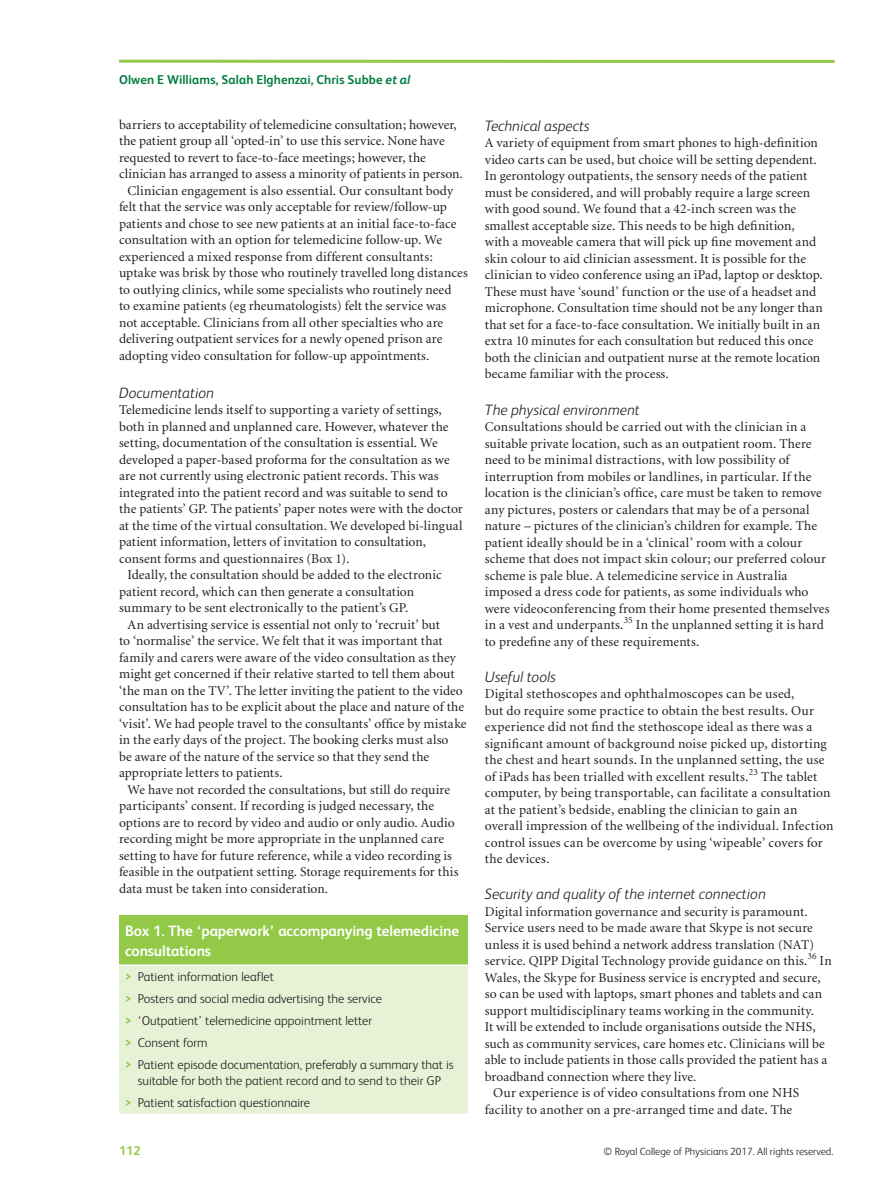
<style>
.page{position:relative;width:893px;height:1191px;background:#fff}
.page>*{position:absolute;margin:0;border:0;box-sizing:border-box;transform-origin:0 0}
.t1{font:italic 300 15px "FS Albert";color:#231f20}
.t2{font:700 15px/20.2px "FS Albert";letter-spacing:-.01em;color:#fff}
.t3{font:13.5px/16.5px "Minion";letter-spacing:.005em;color:#231f20}
.t4{font:300 12.75px/21.9px "FS Albert";color:#231f20}
.t5{font:700 12.75px "FS Albert";letter-spacing:.005em;color:#007d43}
.t6{font:700 12.75px "FS Albert";color:#92c947}
.t7{font:300 10.5px "FS Albert";color:#231f20}
.s1{font-style:italic}
.s2{font-weight:700;color:#92c947}
</style>
<div class="page">
<hr style="left:119px;top:60px;width:715px;height:3px;background:#92c947">
<div style="left:119px;top:915px;width:349px;height:50px;background:#92c947"></div>
<div style="left:119px;top:966px;width:349px;height:147px;background:#e6f1d6"></div>
<hr style="left:119px;top:964px;width:349px;height:2px;background:#fff">
<p class="t5" style="left:119px;top:74px;width:293px">Olwen E Williams, Salah Elghenzai, Chris Subbe <span class="s1">et al</span></p>
<p class="t3" style="left:119px;top:117px;width:339px">barriers to acceptability of telemedicine consultation; however,</p>
<p class="t3" style="left:119px;top:134px;width:327px">the patient group all ‘opted-in’ to use this service. None have</p>
<p class="t3" style="left:119px;top:150px;width:308px">requested to revert to face-to-face meetings; however, the</p>
<p class="t3" style="left:119px;top:167px;width:345px">clinician has arranged to assess a minority of patients in person.</p>
<p class="t3" style="left:128px;top:183px;width:327px">Clinician engagement is also essential. Our consultant body</p>
<p class="t3" style="left:119px;top:200px;width:330px">felt that the service was only acceptable for review/follow-up</p>
<p class="t3" style="left:119px;top:216px;width:339px">patients and chose to see new patients at an initial face-to-face</p>
<p class="t3" style="left:119px;top:233px;width:324px">consultation with an option for telemedicine follow-up. We</p>
<p class="t3" style="left:119px;top:249px;width:315px">experienced a mixed response from different consultants:</p>
<p class="t3" style="left:119px;top:266px;width:350px">uptake was brisk by those who routinely travelled long distances</p>
<p class="t3" style="left:119px;top:282px;width:334px">to outlying clinics, while some specialists who routinely need</p>
<p class="t3" style="left:119px;top:299px;width:329px">to examine patients (eg rheumatologists) felt the service was</p>
<p class="t3" style="left:119px;top:315px;width:326px">not acceptable. Clinicians from all other specialties who are</p>
<p class="t3" style="left:119px;top:332px;width:325px">delivering outpatient services for a newly opened prison are</p>
<p class="t3" style="left:119px;top:348px;width:312px">adopting video consultation for follow-up appointments.</p>
<p class="t1" style="left:119px;top:387px;width:97px">Documentation</p>
<p class="t3" style="left:119px;top:403px;width:324px">Telemedicine lends itself to supporting a variety of settings,</p>
<p class="t3" style="left:119px;top:419px;width:331px">both in planned and unplanned care. However, whatever the</p>
<p class="t3" style="left:119px;top:436px;width:320px">setting, documentation of the consultation is essential. We</p>
<p class="t3" style="left:119px;top:452px;width:332px">developed a paper-based proforma for the consultation as we</p>
<p class="t3" style="left:119px;top:469px;width:321px">are not currently using electronic patient records. This was</p>
<p class="t3" style="left:119px;top:485px;width:330px">integrated into the patient record and was suitable to send to</p>
<p class="t3" style="left:119px;top:502px;width:345px">the patients’ GP. The patients’ paper notes were with the doctor</p>
<p class="t3" style="left:119px;top:518px;width:345px">at the time of the virtual consultation. We developed bi-lingual</p>
<p class="t3" style="left:119px;top:534px;width:309px">patient information, letters of invitation to consultation,</p>
<p class="t3" style="left:119px;top:551px;width:232px">consent forms and questionnaires (Box 1 ).</p>
<p class="t3" style="left:128px;top:567px;width:316px">Ideally, the consultation should be added to the electronic</p>
<p class="t3" style="left:119px;top:584px;width:297px">patient record, which can then generate a consultation</p>
<p class="t3" style="left:119px;top:600px;width:291px">summary to be sent electronically to the patient’s GP.</p>
<p class="t3" style="left:128px;top:617px;width:314px">An advertising service is essential not only to ‘recruit’ but</p>
<p class="t3" style="left:119px;top:633px;width:325px">to ‘normalise’ the service. We felt that it was important that</p>
<p class="t3" style="left:119px;top:650px;width:338px">family and carers were aware of the video consultation as they</p>
<p class="t3" style="left:119px;top:666px;width:337px">might get concerned if their relative started to tell them about</p>
<p class="t3" style="left:119px;top:683px;width:345px">‘the man on the TV’. The letter inviting the patient to the video</p>
<p class="t3" style="left:119px;top:699px;width:346px">consultation has to be explicit about the place and nature of the</p>
<p class="t3" style="left:119px;top:716px;width:349px">‘visit’. We had people travel to the consultants’ office by mistake</p>
<p class="t3" style="left:119px;top:732px;width:331px">in the early days of the project. The booking clerks must also</p>
<p class="t3" style="left:119px;top:749px;width:312px">be aware of the nature of the service so that they send the</p>
<p class="t3" style="left:119px;top:765px;width:165px">appropriate letters to patients.</p>
<p class="t3" style="left:128px;top:782px;width:324px">We have not recorded the consultations, but still do require</p>
<p class="t3" style="left:119px;top:798px;width:317px">participants’ consent. If recording is judged necessary, the</p>
<p class="t3" style="left:119px;top:815px;width:337px">options are to record by video and audio or only audio. Audio</p>
<p class="t3" style="left:119px;top:831px;width:326px">recording might be more appropriate in the unplanned care</p>
<p class="t3" style="left:119px;top:848px;width:335px">setting to have for future reference , while a video recording is</p>
<p class="t3" style="left:119px;top:864px;width:341px">feasible in the outpatient setting. Storage requirements for this</p>
<p class="t3" style="left:119px;top:881px;width:211px">data must be taken into consideration.</p>
<p class="t2" style="left:125px;top:922px;width:336px">Box 1. The ‘paperwork’ accompanying telemedicine consultations</p>
<p class="t4" style="left:125px;top:967px;width:330px"><span class="s2">&gt;</span> Patient information leaflet<br><span class="s2">&gt;</span> Posters and social media advertising the service<br><span class="s2">&gt;</span> ‘Outpatient’ telemedicine appointment letter<br><span class="s2">&gt;</span> Consent form<br><span class="s2">&gt;</span> Patient episode documentation, preferably a summary that is</p>
<p class="t4" style="left:125px;top:1071px;width:317px;text-indent:13px">suitable for both the patient record and to send to their GP <span class="s2">&gt;</span> Patient satisfaction questionnaire</p>
<p class="t1" style="left:485px;top:120px;width:106px">Technical aspects</p>
<p class="t3" style="left:485px;top:136px;width:340px">A variety of equipment from smart phones to high-definition video carts can be used, but choice will be setting dependent.<br>In gerontology outpatients, the sensory needs of the patient must be considered, and will probably require a large screen with good sound. We found that a 42-inch screen was the smallest acceptable size. This needs to be high definition, with a moveable camera that will pick up fine movement and skin colour to aid clinician assessment. It is possible for the clinician to video conference using an iPad, laptop or desktop.<br>These must have ‘sound’ function or the use of a headset and microphone. Consultation time should not be any longer than that set for a face-to-face consultation. We initially built in an extra 10 minutes for each consultation but reduced this once both the clinician and outpatient nurse at the remote location became familiar with the process.</p>
<p class="t1" style="left:485px;top:404px;width:157px">The physical environment</p>
<p class="t3" style="left:485px;top:419px;width:346px">Consultations should be carried out with the clinician in a suitable private location, such as an outpatient room. There need to be minimal distractions, with low possibility of interruption from mobiles or landlines, in particular. If the location is the clinician’s office, care must be taken to remove any pictures, posters or calendars that may be of a personal nature – pictures of the clinician’s children for example. The patient ideally should be in a ‘clinical’ room with a colour scheme that does not impact skin colour; our preferred colour scheme is pale blue. A telemedicine service in Australia imposed a dress code for patients, as some individuals who were videoconferencing from their home presented themselves in a vest and underpants. <sup>35</sup> In the unplanned setting it is hard to predefine any of these requirements.</p>
<p class="t1" style="left:485px;top:671px;width:73px">Useful tools</p>
<p class="t3" style="left:485px;top:686px;width:350px">Digital stethoscopes and ophthalmoscopes can be used,<br>but do require some practice to obtain the best results. Our experience did not find the stethoscope ideal as there was a significant amount of background noise picked up, distorting the chest and heart sounds. In the unplanned setting, the use of iPads has been trialled with excellent results. <sup>23</sup> The tablet computer, by being transportable, can facilitate a consultation at the patient’s bedside, enabling the clinician to gain an overall impression of the wellbeing of the individual. Infection control issues can be overcome by using ‘wipeable’ covers for the devices.</p>
<p class="t1" style="left:485px;top:888px;width:283px">Security and quality of the internet connection</p>
<p class="t3" style="left:485px;top:904px;width:324px">Digital information governance and security is paramount.</p>
<p class="t3" style="left:485px;top:920px;width:330px">Service users need to be made aware that Skype is not secure</p>
<p class="t3" style="left:485px;top:937px;width:331px">unless it is used behind a network address translation (NAT)</p>
<p class="t3" style="left:485px;top:953px;width:348px">service. QIPP Digital Technology provide guidance on this. <sup>36</sup> In</p>
<p class="t3" style="left:485px;top:970px;width:338px">Wales, the Skype for Business service is encrypted and secure,</p>
<p class="t3" style="left:485px;top:986px;width:339px">so can be used with laptops, smart phones and tablets and can</p>
<p class="t3" style="left:485px;top:1003px;width:331px">support multidisciplinary teams working in the community.</p>
<p class="t3" style="left:485px;top:1019px;width:332px">It will be extended to include organisations outside the NHS,</p>
<p class="t3" style="left:485px;top:1036px;width:342px">such as community services, care homes etc. Clinicians will be</p>
<p class="t3" style="left:485px;top:1052px;width:344px">able to include patients in those calls provided the patient has a</p>
<p class="t3" style="left:485px;top:1069px;width:213px">broadband connection where they live.</p>
<p class="t3" style="left:493px;top:1085px;width:307px">Our experience is of video consultations from one NHS</p>
<p class="t3" style="left:485px;top:1102px;width:309px">facility to another on a pre-arranged time and date. The</p>
<p class="t6" style="left:119px;top:1145px;width:23px">112</p>
<p class="t7" style="left:604px;top:1147px;width:231px">© Royal College of Physicians 2017. All rights reserved.</p>
</div>
